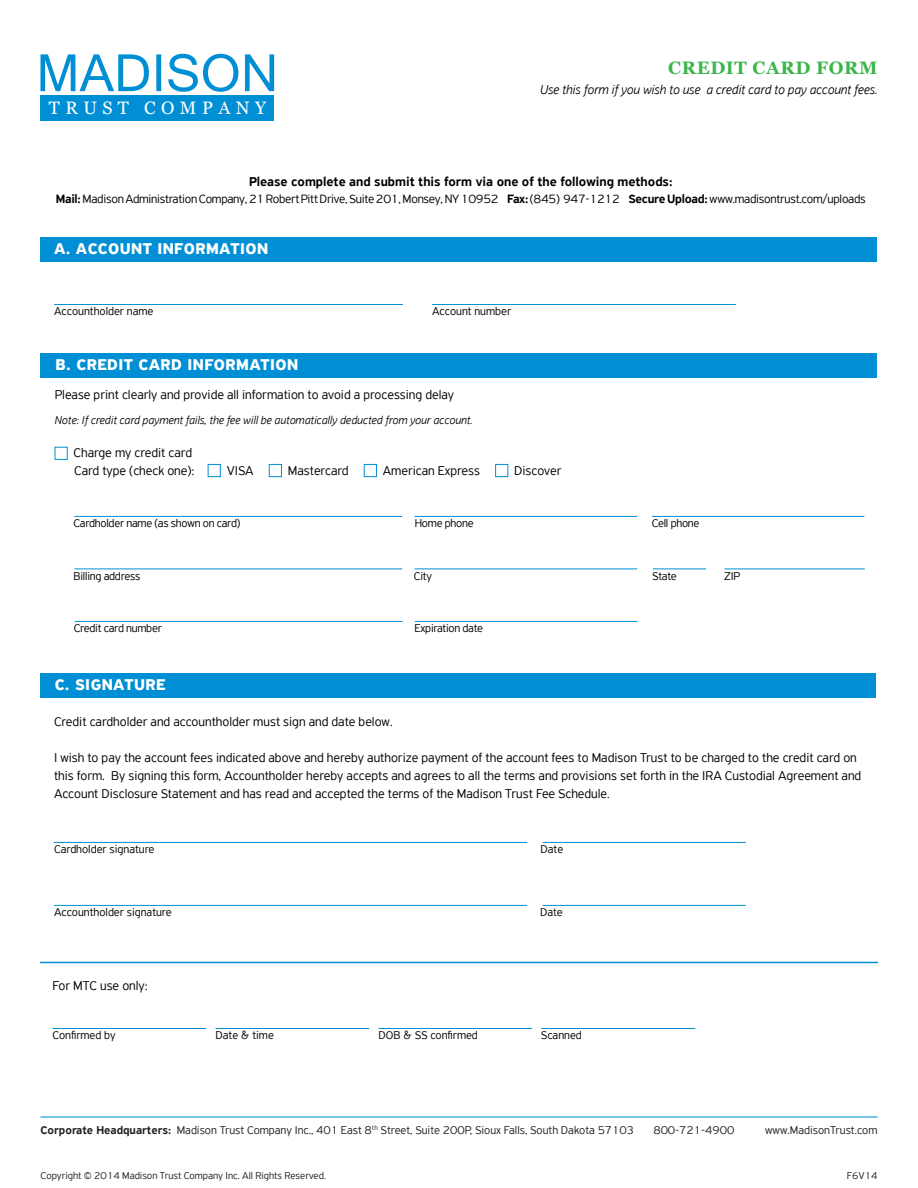
<style>
.page{position:relative;width:918px;height:1188px;background:#fff}
.page>*{position:absolute;margin:0;border:0;box-sizing:border-box;transform-origin:0 0}
.t1{font:700 18px "Georgia";letter-spacing:.035em;color:#3ab54a}
.t2{font:18px "Georgia";letter-spacing:.3em;color:#fff}
.t3{font:700 16.5px "PF Highway Sans Pro";letter-spacing:.025em;color:#fff}
.t4{font:300 13.5px/18px "PF Highway Sans Pro";color:#000}
.t5{font:500 13.5px "PF Highway Sans Pro";color:#000}
.t6{font:italic 300 13.5px "PF Highway Sans Pro";color:#000}
.t7{font:300 12.75px "PF Highway Sans Pro";letter-spacing:-.02em;color:#000}
.t8{font:300 12px "PF Highway Sans Pro";color:#000}
.t9{font:300 12px "PF Highway Sans Pro";color:#231f20}
.t10{font:300 12px "PF Highway Sans Pro";letter-spacing:-.02em;color:#000}
.t11{font:italic 300 12px "PF Highway Sans Pro";color:#000}
.t12{font:300 10.5px "PF Highway Sans Pro";color:#231f20}
.s1{font-weight:500}
</style>
<div class="page">
<hr style="left:40px;top:1116px;width:838px;height:2px;background:#008ed4">
<div style="left:40px;top:95px;width:234px;height:26px;background:#008ed4"></div>
<svg style="left:40px;top:54px;width:234px;height:38px"></svg>
<div style="left:40px;top:237px;width:838px;height:24px;background:#008ed4"></div>
<hr style="left:54px;top:304px;width:349px;height:1px;background:#008ed4">
<hr style="left:432px;top:304px;width:304px;height:1px;background:#008ed4">
<hr style="left:54px;top:842px;width:473px;height:1px;background:#008ed4">
<hr style="left:543px;top:842px;width:203px;height:1px;background:#008ed4">
<hr style="left:54px;top:905px;width:473px;height:1px;background:#008ed4">
<hr style="left:543px;top:905px;width:203px;height:1px;background:#008ed4">
<div style="left:40px;top:673px;width:836px;height:24px;background:#008ed4"></div>
<div style="left:40px;top:353px;width:838px;height:25px;background:#008ed4"></div>
<div style="left:55px;top:447px;width:12px;height:13px;border:1px solid #008ed4"></div>
<div style="left:208px;top:464px;width:13px;height:13px;border:1px solid #008ed4"></div>
<div style="left:269px;top:464px;width:13px;height:13px;border:1px solid #008ed4"></div>
<div style="left:364px;top:464px;width:13px;height:13px;border:1px solid #008ed4"></div>
<div style="left:495px;top:464px;width:13px;height:13px;border:1px solid #008ed4"></div>
<hr style="left:74px;top:516px;width:328px;height:1px;background:#008ed4">
<hr style="left:415px;top:516px;width:222px;height:1px;background:#008ed4">
<hr style="left:652px;top:516px;width:212px;height:1px;background:#008ed4">
<hr style="left:74px;top:569px;width:328px;height:1px;background:#008ed4">
<hr style="left:414px;top:569px;width:223px;height:1px;background:#008ed4">
<hr style="left:653px;top:569px;width:53px;height:1px;background:#008ed4">
<hr style="left:725px;top:569px;width:140px;height:1px;background:#008ed4">
<hr style="left:75px;top:621px;width:327px;height:1px;background:#008ed4">
<hr style="left:415px;top:621px;width:223px;height:1px;background:#008ed4">
<hr style="left:52px;top:1028px;width:154px;height:1px;background:#008ed4">
<hr style="left:215px;top:1028px;width:154px;height:1px;background:#008ed4">
<hr style="left:378px;top:1028px;width:154px;height:1px;background:#008ed4">
<hr style="left:541px;top:1028px;width:154px;height:1px;background:#008ed4">
<hr style="left:40px;top:962px;width:838px;height:1px;background:#008ed4">
<p class="t1" style="left:668px;top:56px;width:211px">CREDIT CARD FORM</p>
<h1 class="t2" style="left:49px;top:96px;width:219px">TRUST COMPANY</h1>
<p class="t6" style="left:540px;top:81px;width:339px">Use this form if you wish to use a credit card to pay account fees.</p>
<p class="t5" style="left:249px;top:174px;width:425px">Please complete and submit this form via one of the following methods:</p>
<p class="t7" style="left:56px;top:191px;width:812px"><span class="s1">Mail:</span> Madison Administration Company, 21 Robert Pitt Drive, Suite 201, Monsey, NY 10952 <span class="s1">Fax:</span> (845) 947-1212 <span class="s1">Secure Upload:</span> www.madisontrust.com/uploads</p>
<p class="t3" style="left:54px;top:239px;width:216px">A. ACCOUNT INFORMATION</p>
<p class="t8" style="left:54px;top:304px;width:101px">Accountholder name</p>
<p class="t8" style="left:432px;top:304px;width:81px">Account number</p>
<p class="t3" style="left:55px;top:355px;width:244px">B. CREDIT CARD INFORMATION</p>
<p class="t4" style="left:55px;top:385px;width:401px">Please print clearly and provide all information to avoid a processing delay</p>
<p class="t11" style="left:55px;top:413px;width:419px">Note: If credit card payment fails, the fee will be automatically deducted from your account.</p>
<p class="t4" style="left:74px;top:444px;width:120px">Charge my credit card</p>
<p class="t4" style="left:74px;top:461px;width:122px">Card type (check one):</p>
<p class="t4" style="left:227px;top:461px;width:28px">VISA</p>
<p class="t4" style="left:288px;top:461px;width:62px">Mastercard</p>
<p class="t4" style="left:383px;top:461px;width:99px">American Express</p>
<p class="t4" style="left:514px;top:461px;width:49px">Discover</p>
<p class="t10" style="left:74px;top:516px;width:168px">Cardholder name (as shown on card)</p>
<p class="t10" style="left:415px;top:516px;width:60px">Home phone</p>
<p class="t10" style="left:652px;top:516px;width:49px">Cell phone</p>
<p class="t10" style="left:74px;top:569px;width:68px">Billing address</p>
<p class="t8" style="left:414px;top:569px;width:20px">City</p>
<p class="t8" style="left:652px;top:569px;width:26px">State</p>
<p class="t8" style="left:724px;top:569px;width:17px">ZIP</p>
<p class="t10" style="left:74px;top:621px;width:90px">Credit card number</p>
<p class="t10" style="left:415px;top:621px;width:70px">Expiration date</p>
<p class="t3" style="left:55px;top:675px;width:112px">C. SIGNATURE</p>
<p class="t4" style="left:54px;top:712px;width:340px">Credit cardholder and accountholder must sign and date below.</p>
<p class="t4" style="left:54px;top:748px;width:809px">I wish to pay the account fees indicated above and hereby authorize payment of the account fees to Madison Trust to be charged to the credit card on this form. By signing this form, Accountholder hereby accepts and agrees to all the terms and provisions set forth in the IRA Custodial Agreement and<br>Account Disclosure Statement and has read and accepted the terms of the Madison Trust Fee Schedule.</p>
<p class="t8" style="left:54px;top:842px;width:102px">Cardholder signature</p>
<p class="t8" style="left:541px;top:842px;width:24px">Date</p>
<p class="t8" style="left:54px;top:905px;width:119px">Accountholder signature</p>
<p class="t8" style="left:540px;top:905px;width:24px">Date</p>
<p class="t4" style="left:52px;top:976px;width:97px">For MTC use only:</p>
<p class="t8" style="left:52px;top:1028px;width:65px">Confirmed by</p>
<p class="t8" style="left:216px;top:1028px;width:60px">Date &amp; time</p>
<p class="t8" style="left:378px;top:1028px;width:101px">DOB &amp; SS confirmed</p>
<p class="t8" style="left:541px;top:1028px;width:42px">Scanned</p>
<p class="t9" style="left:40px;top:1123px;width:595px"><span class="s1">Corporate Headquarters:</span> Madison Trust Company Inc., 401 East 8<sup>th</sup> Street, Suite 200P, Sioux Falls, South Dakota 57103</p>
<p class="t9" style="left:653px;top:1123px;width:83px">800-721-4900</p>
<p class="t9" style="left:765px;top:1123px;width:114px">www.MadisonTrust.com</p>
<p class="t12" style="left:40px;top:1169px;width:287px">Copyright © 2014 Madison Trust Company Inc. All Rights Reserved.</p>
<p class="t12" style="left:847px;top:1169px;width:32px">F6V14</p>
</div>
